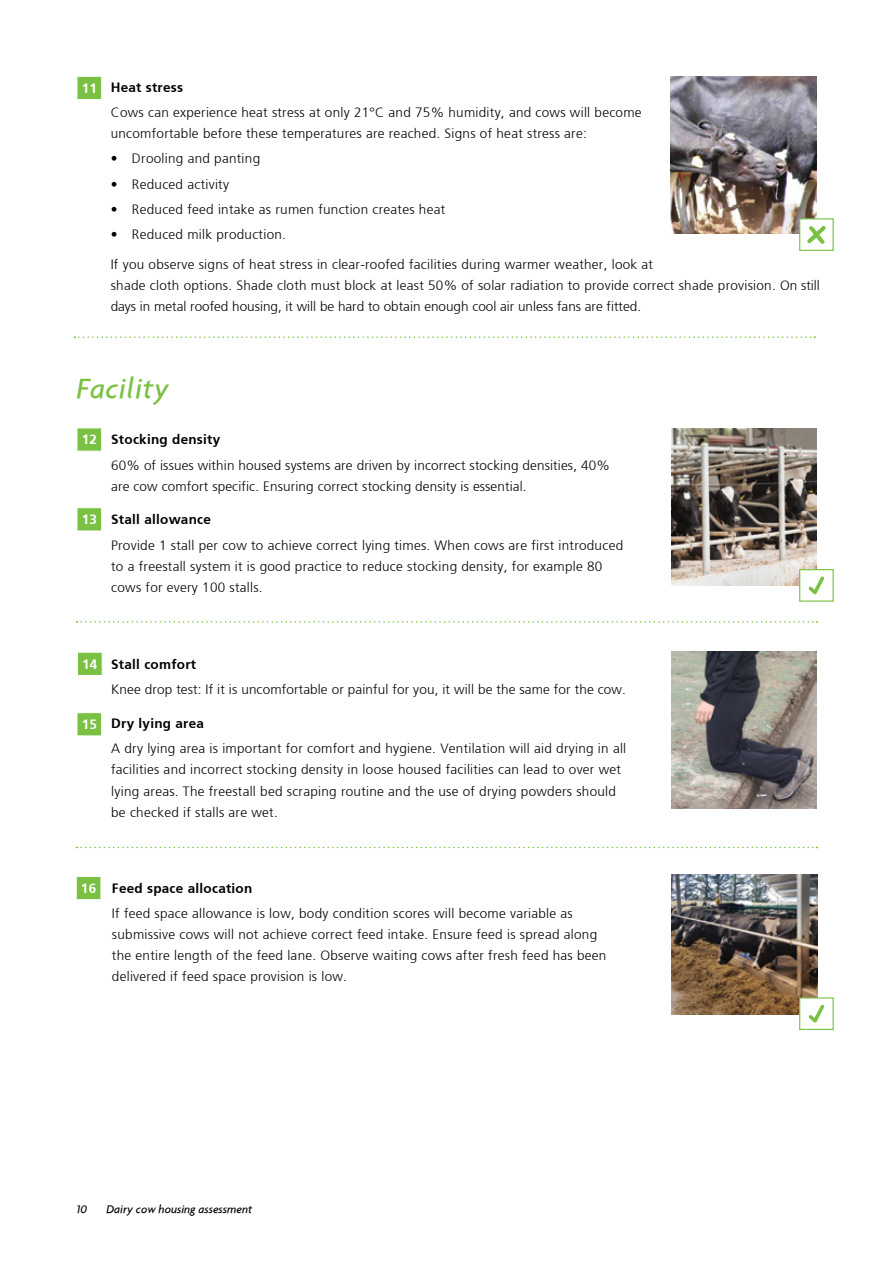
<style>
.page{position:relative;width:893px;height:1263px;background:#fff}
.page>*{position:absolute;margin:0;border:0;box-sizing:border-box;transform-origin:0 0}
.t1{font:italic 500 30px "Agenda";letter-spacing:.02em;color:#7ac143}
.t2{font:300 13.5px/21px "Frutiger";letter-spacing:.02em;color:#000}
.t3{font:700 13.5px "Frutiger";letter-spacing:.02em;color:#000}
.t4{font:700 13.5px "Frutiger";letter-spacing:.02em;color:#fff}
.t5{font:italic 500 12px "Agenda";color:#000}
</style>
<div class="page">
<div style="left:77px;top:76px;width:25px;height:24px;background:#7ac143;border:1px solid #fff"></div>
<img style="left:670px;top:77px;width:146px;height:156px">
<img style="left:671px;top:429px;width:145px;height:157px">
<div style="left:77px;top:427px;width:25px;height:25px;background:#7ac143;border:1px solid #fff"></div>
<div style="left:77px;top:507px;width:25px;height:24px;background:#7ac143;border:1px solid #fff"></div>
<svg style="left:77px;top:621px;width:740px;height:2px"></svg>
<div style="left:77px;top:652px;width:26px;height:24px;background:#7ac143;border:1px solid #fff"></div>
<img style="left:671px;top:652px;width:145px;height:157px">
<div style="left:77px;top:712px;width:25px;height:24px;background:#7ac143;border:1px solid #fff"></div>
<img style="left:671px;top:874px;width:146px;height:140px">
<div style="left:76px;top:876px;width:25px;height:24px;background:#7ac143;border:1px solid #fff"></div>
<svg style="left:77px;top:847px;width:740px;height:1px"></svg>
<svg style="left:74px;top:336px;width:741px;height:2px"></svg>
<div style="left:799px;top:218px;width:35px;height:33px;background:#fff;border:1px solid #7ac143"></div>
<svg style="left:807px;top:226px;width:19px;height:18px"></svg>
<div style="left:799px;top:569px;width:35px;height:33px;background:#fff;border:1px solid #7ac143"></div>
<svg style="left:808px;top:576px;width:16px;height:18px"></svg>
<div style="left:799px;top:997px;width:35px;height:33px;background:#fff;border:1px solid #7ac143"></div>
<svg style="left:808px;top:1004px;width:16px;height:18px"></svg>
<p class="t4" style="left:82px;top:80px;width:17px">11</p>
<p class="t3" style="left:111px;top:79px;width:74px">Heat stress</p>
<p class="t2" style="left:111px;top:102px;width:532px">Cows can experience heat stress at only 21°C and 75% humidity, and cows will become uncomfortable before these temperatures are reached. Signs of heat stress are:</p>
<p class="t2" style="left:111px;top:148px;width:151px">• Drooling and panting</p>
<p class="t2" style="left:111px;top:174px;width:120px">• Reduced activity</p>
<p class="t2" style="left:111px;top:199px;width:336px">• Reduced feed intake as rumen function creates heat</p>
<p class="t2" style="left:111px;top:220px;width:544px;line-height:29.5px">• Reduced milk production.<br>If you observe signs of heat stress in clear-roofed facilities during warmer weather, look at</p>
<p class="t2" style="left:111px;top:275px;width:711px">shade cloth options. Shade cloth must block at least 50% of solar radiation to provide correct shade provision. On still days in metal roofed housing, it will be hard to obtain enough cool air unless fans are fitted.</p>
<h1 class="t1" style="left:77px;top:370px;width:94px">Facility</h1>
<p class="t3" style="left:111px;top:432px;width:111px">Stocking density</p>
<p class="t2" style="left:111px;top:455px;width:500px">60% of issues within housed systems are driven by incorrect stocking densities, 40% are cow comfort specific. Ensuring correct stocking density is essential.</p>
<p class="t3" style="left:111px;top:512px;width:101px">Stall allowance</p>
<p class="t2" style="left:111px;top:535px;width:513px">Provide 1 stall per cow to achieve correct lying times. When cows are first introduced to a freestall system it is good practice to reduce stocking density, for example 80 cows for every 100 stalls.</p>
<p class="t4" style="left:82px;top:432px;width:17px">12</p>
<p class="t4" style="left:82px;top:511px;width:17px">13</p>
<p class="t4" style="left:82px;top:656px;width:17px">14</p>
<p class="t4" style="left:82px;top:716px;width:17px">15</p>
<p class="t3" style="left:111px;top:656px;width:87px">Stall comfort</p>
<p class="t2" style="left:111px;top:679px;width:516px">Knee drop test: If it is uncomfortable or painful for you, it will be the same for the cow.</p>
<p class="t3" style="left:111px;top:716px;width:94px">Dry lying area</p>
<p class="t2" style="left:111px;top:738px;width:517px">A dry lying area is important for comfort and hygiene. Ventilation will aid drying in all facilities and incorrect stocking density in loose housed facilities can lead to over wet lying areas. The freestall bed scraping routine and the use of drying powders should be checked if stalls are wet.</p>
<p class="t4" style="left:81px;top:880px;width:17px">16</p>
<p class="t3" style="left:112px;top:880px;width:142px">Feed space allocation</p>
<p class="t2" style="left:112px;top:903px;width:496px">If feed space allowance is low, body condition scores will become variable as submissive cows will not achieve correct feed intake. Ensure feed is spread along the entire length of the feed lane. Observe waiting cows after fresh feed has been delivered if feed space provision is low.</p>
<p class="t5" style="left:77px;top:1201px;width:12px">10</p>
<p class="t5" style="left:106px;top:1201px;width:147px">Dairy cow housing assessment</p>
</div>
